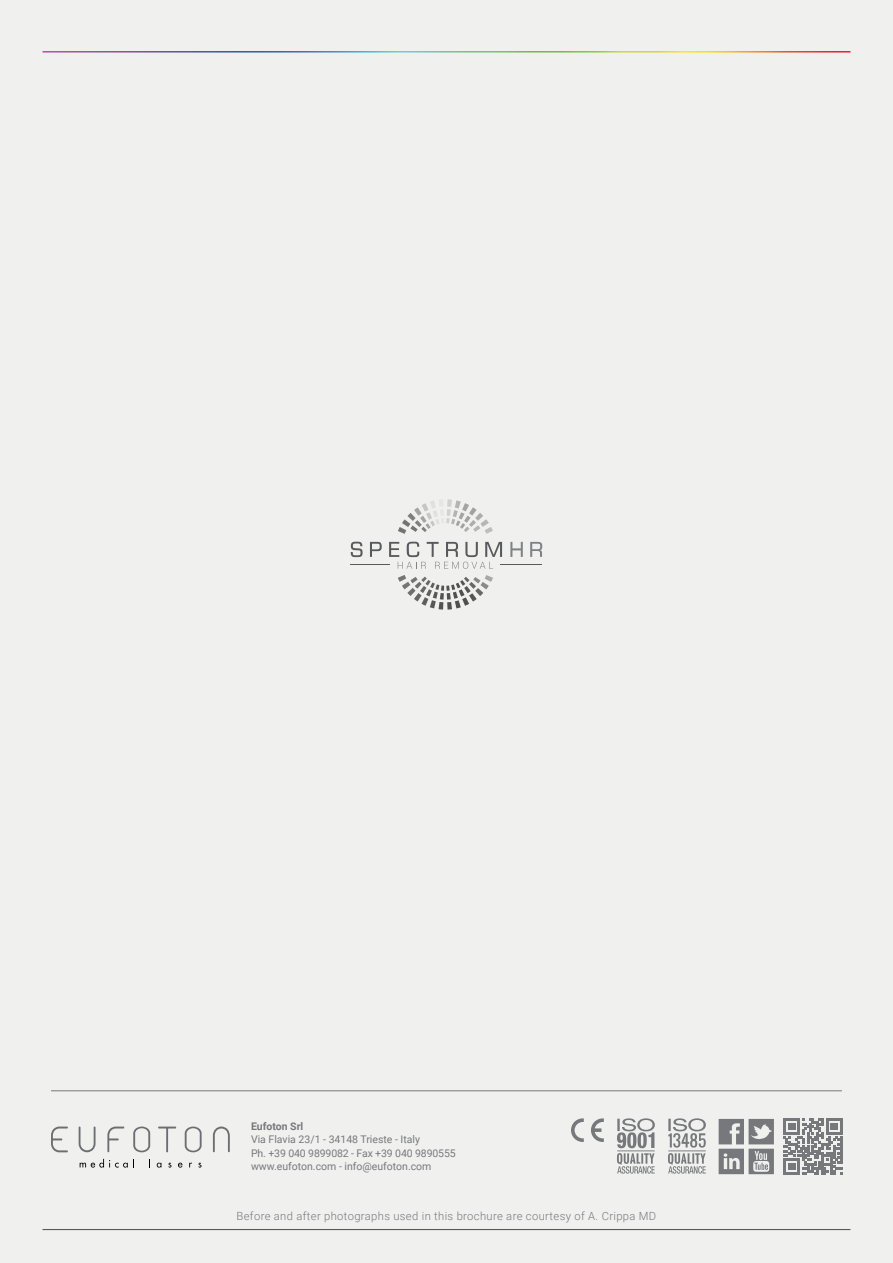
<style>
.page{position:relative;width:893px;height:1263px;background:#f0f0ef}
.page>*{position:absolute;margin:0;border:0;box-sizing:border-box;transform-origin:0 0}
.t1{font:300 11.25px "Roboto";letter-spacing:.03em;color:#77787b}
.t2{font:10.5px "Roboto";color:#77787b}
.t3{font:700 10.5px "Roboto";color:#77787b}
</style>
<div class="page">
<svg style="left:133px;top:1126px;width:17px;height:26px"></svg>
<svg style="left:79px;top:1126px;width:17px;height:26px"></svg>
<svg style="left:213px;top:1126px;width:17px;height:26px"></svg>
<svg style="left:107px;top:1126px;width:17px;height:26px"></svg>
<svg style="left:158px;top:1126px;width:18px;height:26px"></svg>
<svg style="left:185px;top:1126px;width:17px;height:26px"></svg>
<svg style="left:51px;top:1126px;width:17px;height:26px"></svg>
<svg style="left:80px;top:1159px;width:54px;height:8px"></svg>
<svg style="left:157px;top:1163px;width:4px;height:4px"></svg>
<svg style="left:168px;top:1163px;width:4px;height:4px"></svg>
<svg style="left:178px;top:1163px;width:4px;height:4px"></svg>
<svg style="left:198px;top:1163px;width:4px;height:4px"></svg>
<hr style="left:43px;top:51px;width:807px;height:2px;background:#fff">
<hr style="left:43px;top:1229px;width:807px;height:1px;background:#58595b">
<svg style="left:351px;top:542px;width:12px;height:15px"></svg>
<svg style="left:370px;top:542px;width:12px;height:15px"></svg>
<svg style="left:530px;top:542px;width:12px;height:15px"></svg>
<svg style="left:510px;top:542px;width:13px;height:15px"></svg>
<svg style="left:389px;top:542px;width:113px;height:27px"></svg>
<hr style="left:351px;top:564px;width:39px;height:1px;background:#58595b">
<hr style="left:501px;top:564px;width:41px;height:1px;background:#58595b">
<svg style="left:485px;top:575px;width:8px;height:7px"></svg>
<img style="left:483px;top:577px;width:6px;height:12px">
<img style="left:464px;top:577px;width:19px;height:19px">
<img style="left:460px;top:580px;width:17px;height:22px">
<img style="left:456px;top:583px;width:13px;height:23px">
<img style="left:452px;top:584px;width:9px;height:24px">
<img style="left:446px;top:585px;width:6px;height:25px">
<img style="left:439px;top:585px;width:5px;height:25px">
<img style="left:430px;top:584px;width:9px;height:24px">
<img style="left:421px;top:582px;width:14px;height:24px">
<img style="left:414px;top:580px;width:17px;height:21px">
<img style="left:407px;top:576px;width:20px;height:20px">
<img style="left:402px;top:577px;width:16px;height:12px">
<svg style="left:398px;top:575px;width:8px;height:7px"></svg>
<svg style="left:398px;top:527px;width:8px;height:7px"></svg>
<img style="left:402px;top:519px;width:5px;height:13px">
<img style="left:407px;top:513px;width:20px;height:19px">
<img style="left:414px;top:507px;width:17px;height:22px">
<img style="left:422px;top:503px;width:13px;height:23px">
<img style="left:430px;top:501px;width:9px;height:23px">
<img style="left:446px;top:499px;width:15px;height:25px">
<img style="left:456px;top:503px;width:13px;height:23px">
<img style="left:460px;top:507px;width:17px;height:22px">
<img style="left:464px;top:513px;width:19px;height:19px">
<img style="left:473px;top:519px;width:16px;height:13px">
<svg style="left:485px;top:527px;width:8px;height:7px"></svg>
<svg style="left:719px;top:1119px;width:55px;height:55px"></svg>
<svg style="left:668px;top:1118px;width:38px;height:56px"></svg>
<svg style="left:617px;top:1118px;width:38px;height:56px"></svg>
<svg style="left:571px;top:1118px;width:33px;height:24px"></svg>
<hr style="left:51px;top:1090px;width:791px;height:1px;background:#77787b">
<svg style="left:783px;top:1119px;width:59px;height:55px"></svg>
<p class="t3" style="left:251px;top:1119px;width:54px">Eufoton Srl</p>
<p class="t2" style="left:251px;top:1132px;width:171px">Via Flavia 23/1 - 34148 Trieste - Italy</p>
<p class="t2" style="left:251px;top:1146px;width:206px">Ph. +39 040 9899082 - Fax +39 040 9890555</p>
<p class="t2" style="left:251px;top:1159px;width:182px">www.eufoton.com - info@eufoton.com</p>
<p class="t1" style="left:237px;top:1208px;width:421px">Before and after photographs used in this brochure are courtesy of A. Crippa MD</p>
</div>
